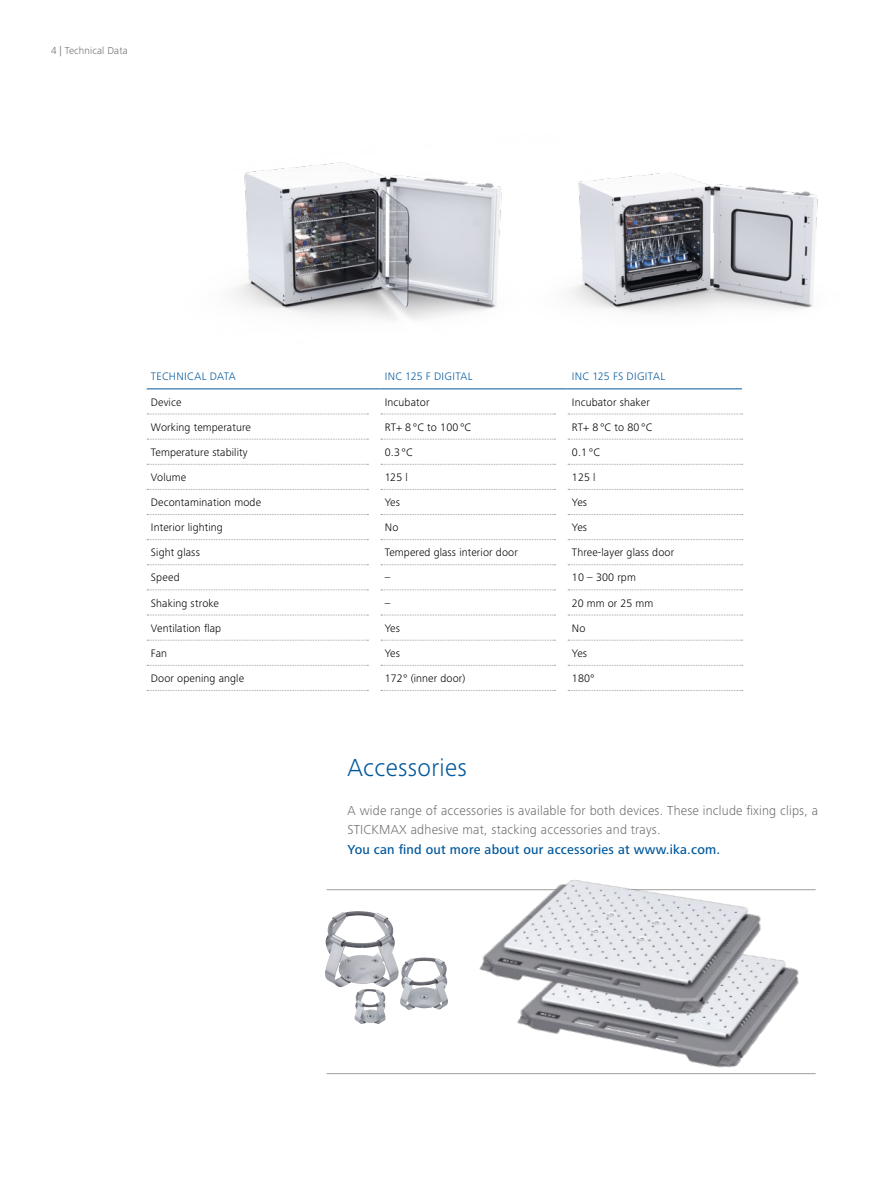
<style>
.page{position:relative;width:893px;height:1191px;background:#fff}
.page>*{position:absolute;margin:0;border:0;box-sizing:border-box;transform-origin:0 0}
.t1{font:300 25.5px "Frutiger Next IKA";letter-spacing:.015em;color:#00589c}
.t2{font:300 13.5px/19.5px "Frutiger Next IKA";letter-spacing:.015em;color:#706f6f}
.t3{font:500 13.5px "Frutiger Next IKA";letter-spacing:.015em;color:#00589c}
.t4{font:300 11.25px "Frutiger Next IKA";letter-spacing:.01em;color:#000}
.t5{font:300 11.25px "Frutiger Next IKA";letter-spacing:.025em;color:#00589c}
.t6{font:300 10.5px "Frutiger Next IKA";letter-spacing:.01em;color:#706f6f}
</style>
<div class="page">
<hr style="left:327px;top:889px;width:489px;height:1px;background:#9d9d9c">
<img style="left:236px;top:162px;width:266px;height:158px">
<img style="left:570px;top:172px;width:248px;height:140px">
<img style="left:325px;top:911px;width:59px;height:76px">
<img style="left:354px;top:989px;width:30px;height:35px">
<img style="left:384px;top:880px;width:432px;height:195px">
<svg style="left:147px;top:413px;width:221px;height:1px"></svg>
<svg style="left:381px;top:413px;width:175px;height:1px"></svg>
<svg style="left:568px;top:413px;width:175px;height:1px"></svg>
<svg style="left:147px;top:439px;width:221px;height:1px"></svg>
<svg style="left:381px;top:439px;width:175px;height:1px"></svg>
<svg style="left:568px;top:439px;width:175px;height:1px"></svg>
<svg style="left:147px;top:464px;width:221px;height:1px"></svg>
<svg style="left:381px;top:464px;width:175px;height:1px"></svg>
<svg style="left:568px;top:464px;width:175px;height:1px"></svg>
<svg style="left:147px;top:489px;width:221px;height:1px"></svg>
<svg style="left:381px;top:489px;width:175px;height:1px"></svg>
<svg style="left:568px;top:489px;width:175px;height:1px"></svg>
<svg style="left:147px;top:514px;width:221px;height:1px"></svg>
<svg style="left:381px;top:514px;width:175px;height:1px"></svg>
<svg style="left:568px;top:514px;width:175px;height:1px"></svg>
<svg style="left:147px;top:539px;width:221px;height:1px"></svg>
<svg style="left:381px;top:539px;width:175px;height:1px"></svg>
<svg style="left:568px;top:539px;width:175px;height:1px"></svg>
<svg style="left:147px;top:564px;width:221px;height:1px"></svg>
<svg style="left:381px;top:564px;width:175px;height:1px"></svg>
<svg style="left:568px;top:564px;width:175px;height:1px"></svg>
<svg style="left:147px;top:589px;width:221px;height:1px"></svg>
<svg style="left:381px;top:589px;width:175px;height:1px"></svg>
<svg style="left:568px;top:589px;width:175px;height:1px"></svg>
<svg style="left:147px;top:614px;width:221px;height:1px"></svg>
<svg style="left:381px;top:614px;width:175px;height:1px"></svg>
<svg style="left:568px;top:614px;width:175px;height:1px"></svg>
<svg style="left:147px;top:640px;width:221px;height:1px"></svg>
<svg style="left:381px;top:640px;width:175px;height:1px"></svg>
<svg style="left:568px;top:640px;width:175px;height:1px"></svg>
<svg style="left:147px;top:665px;width:221px;height:1px"></svg>
<svg style="left:381px;top:665px;width:175px;height:1px"></svg>
<svg style="left:568px;top:665px;width:175px;height:1px"></svg>
<svg style="left:147px;top:690px;width:221px;height:1px"></svg>
<svg style="left:381px;top:690px;width:175px;height:1px"></svg>
<svg style="left:568px;top:690px;width:175px;height:1px"></svg>
<hr style="left:147px;top:388px;width:221px;height:1px;background:#00589c">
<svg style="left:368px;top:388px;width:13px;height:1px"></svg>
<hr style="left:381px;top:388px;width:174px;height:1px;background:#00589c">
<svg style="left:555px;top:388px;width:13px;height:1px"></svg>
<hr style="left:568px;top:388px;width:174px;height:1px;background:#00589c">
<hr style="left:327px;top:1073px;width:489px;height:1px;background:#9d9d9c">
<p class="t6" style="left:51px;top:44px;width:78px">4 | Technical Data</p>
<p class="t5" style="left:151px;top:370px;width:86px">TECHNICAL DATA</p>
<p class="t5" style="left:385px;top:370px;width:89px">INC 125 F DIGITAL</p>
<p class="t5" style="left:572px;top:370px;width:95px">INC 125 FS DIGITAL</p>
<p class="t4" style="left:151px;top:395px;width:32px">Device</p>
<p class="t4" style="left:385px;top:395px;width:46px">Incubator</p>
<p class="t4" style="left:572px;top:395px;width:79px">Incubator shaker</p>
<p class="t4" style="left:151px;top:420px;width:102px">Working temperature</p>
<p class="t4" style="left:385px;top:420px;width:88px">RT+ 8 °C to 100 °C</p>
<p class="t4" style="left:572px;top:420px;width:82px">RT+ 8 °C to 80 °C</p>
<p class="t4" style="left:151px;top:445px;width:98px">Temperature stability</p>
<p class="t4" style="left:385px;top:445px;width:29px">0.3 °C</p>
<p class="t4" style="left:572px;top:445px;width:29px">0.1 °C</p>
<p class="t4" style="left:151px;top:471px;width:37px">Volume</p>
<p class="t4" style="left:385px;top:471px;width:25px">125 l</p>
<p class="t4" style="left:572px;top:471px;width:25px">125 l</p>
<p class="t4" style="left:151px;top:496px;width:112px">Decontamination mode</p>
<p class="t4" style="left:385px;top:496px;width:17px">Yes</p>
<p class="t4" style="left:572px;top:496px;width:17px">Yes</p>
<p class="t4" style="left:151px;top:521px;width:73px">Interior lighting</p>
<p class="t4" style="left:385px;top:521px;width:15px">No</p>
<p class="t4" style="left:572px;top:521px;width:17px">Yes</p>
<p class="t4" style="left:151px;top:546px;width:50px">Sight glass</p>
<p class="t4" style="left:385px;top:546px;width:135px">Tempered glass interior door</p>
<p class="t4" style="left:572px;top:546px;width:104px">Three-layer glass door</p>
<p class="t4" style="left:151px;top:571px;width:30px">Speed</p>
<p class="t4" style="left:385px;top:571px;width:7px">–</p>
<p class="t4" style="left:572px;top:571px;width:65px">10 – 300 rpm</p>
<p class="t4" style="left:151px;top:596px;width:70px">Shaking stroke</p>
<p class="t4" style="left:385px;top:596px;width:7px">–</p>
<p class="t4" style="left:572px;top:596px;width:83px">20 mm or 25 mm</p>
<p class="t4" style="left:151px;top:621px;width:72px">Ventilation flap</p>
<p class="t4" style="left:385px;top:621px;width:17px">Yes</p>
<p class="t4" style="left:572px;top:621px;width:15px">No</p>
<p class="t4" style="left:151px;top:646px;width:18px">Fan</p>
<p class="t4" style="left:385px;top:646px;width:17px">Yes</p>
<p class="t4" style="left:572px;top:646px;width:17px">Yes</p>
<p class="t4" style="left:151px;top:672px;width:95px">Door opening angle</p>
<p class="t4" style="left:385px;top:672px;width:82px">172° (inner door)</p>
<p class="t4" style="left:572px;top:672px;width:24px">180°</p>
<h1 class="t1" style="left:348px;top:752px;width:121px">Accessories</h1>
<p class="t2" style="left:348px;top:800px;width:472px">A wide range of accessories is available for both devices. These include fixing clips, a<br>STICKMAX adhesive mat, stacking accessories and trays.</p>
<p class="t3" style="left:348px;top:841px;width:374px">You can find out more about our accessories at www.ika.com.</p>
</div>
